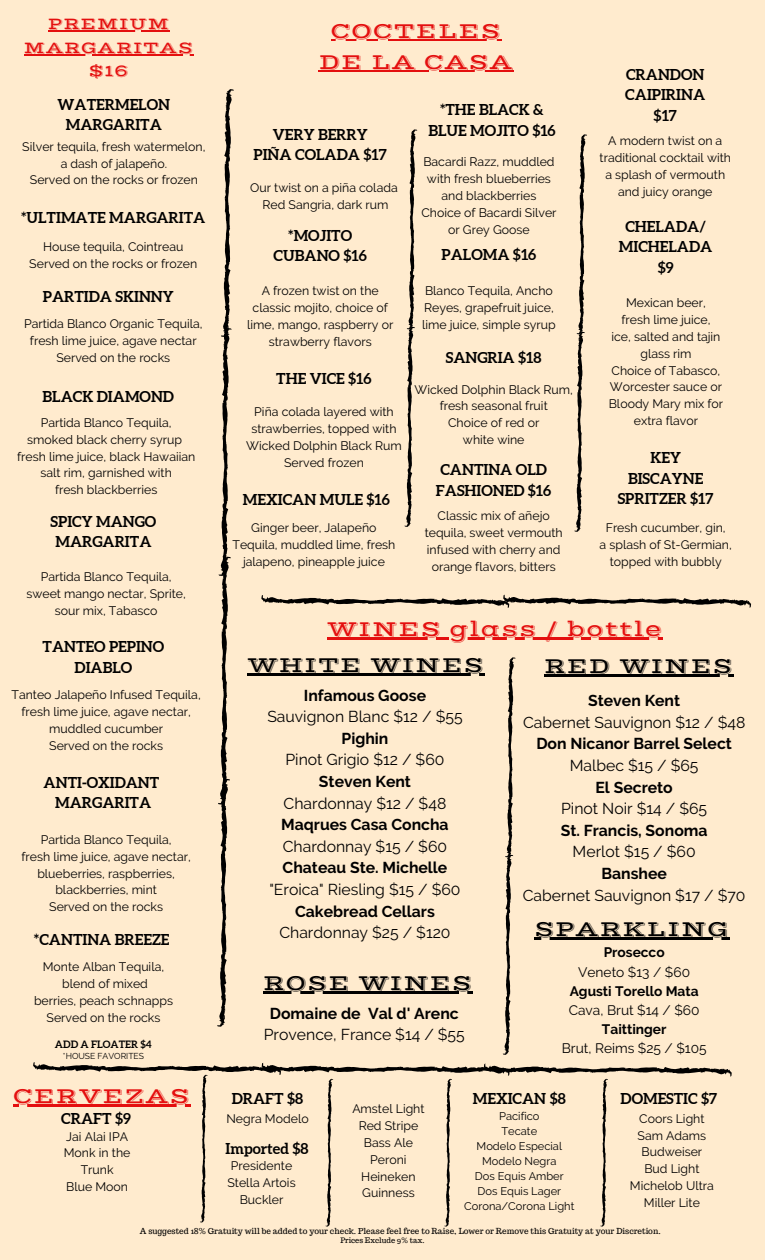
<style>
.page{position:relative;width:765px;height:1260px;background:#ffebce}
.page>*{position:absolute;margin:0;border:0;box-sizing:border-box;transform-origin:0 0}
.t1{font:22.5px/31.1px "Vast Shadow";letter-spacing:.04em;color:#e40f0f;text-align:center}
.t2{font:22.5px "Vast Shadow";letter-spacing:.04em;color:#000}
.t3{font:17px/23.5px "Vast Shadow";letter-spacing:.04em;color:#e40f0f;text-align:center}
.t4{font:15.75px "Raleway";color:#000}
.t5{font:700 15.75px "Raleway";color:#000}
.t6{font:700 15px/20.6px "Aleo";color:#000;text-align:center}
.t7{font:13.75px "Raleway";color:#000}
.t8{font:700 13.75px "Raleway";color:#000}
.t9{font:12.38px/16.9px "Raleway";color:#000;text-align:center}
.t10{font:11.12px/15px "Raleway";color:#000;text-align:center}
.t11{font:700 10.12px "Aleo";color:#000}
.t12{font:8.62px "Raleway";color:#000}
.t13{font:8.12px "Trocchi";color:#000}
.t14{font:7.5px "Trocchi";color:#000}
</style>
<div class="page">
<hr style="left:327px;top:637px;width:336px;height:2px;background:#e40f0f">
<hr style="left:48px;top:30px;width:122px;height:2px;background:#e40f0f">
<hr style="left:24px;top:54px;width:170px;height:1px;background:#e40f0f">
<hr style="left:13px;top:1104px;width:178px;height:2px;background:#e40f0f">
<svg style="left:33px;top:1062px;width:699px;height:165px"></svg>
<svg style="left:217px;top:89px;width:17px;height:938px"></svg>
<hr style="left:247px;top:674px;width:238px;height:2px;background:#000">
<hr style="left:263px;top:992px;width:210px;height:2px;background:#000">
<svg style="left:503px;top:657px;width:13px;height:398px"></svg>
<hr style="left:544px;top:674px;width:190px;height:2px;background:#000">
<hr style="left:534px;top:937px;width:196px;height:3px;background:#000">
<svg style="left:261px;top:595px;width:490px;height:13px"></svg>
<hr style="left:331px;top:39px;width:171px;height:2px;background:#e40f0f">
<hr style="left:319px;top:70px;width:195px;height:2px;background:#e40f0f">
<svg style="left:404px;top:129px;width:13px;height:398px"></svg>
<svg style="left:574px;top:134px;width:13px;height:398px"></svg>
<h2 class="t3" style="left:24px;top:13px;width:171px">PREMIUM<br>MARGARITAS $16</h2>
<p class="t6" style="left:58px;top:94px;width:114px">WATERMELON<br>MARGARITA</p>
<p class="t9" style="left:22px;top:138px;width:185px">Silver tequila, fresh watermelon, a dash of jalapeño.<br>Served on the rocks or frozen</p>
<p class="t6" style="left:21px;top:207px;width:186px">*ULTIMATE MARGARITA</p>
<p class="t9" style="left:29px;top:238px;width:170px">House tequila, Cointreau<br>Served on the rocks or frozen</p>
<p class="t6" style="left:43px;top:286px;width:132px">PARTIDA SKINNY</p>
<p class="t9" style="left:24px;top:315px;width:180px">Partida Blanco Organic Tequila, fresh lime juice, agave nectar<br>Served on the rocks</p>
<p class="t6" style="left:43px;top:386px;width:133px">BLACK DIAMOND</p>
<p class="t9" style="left:17px;top:414px;width:180px">Partida Blanco Tequila, smoked black cherry syrup fresh lime juice, black Hawaiian salt rim, garnished with<br>fresh blackberries</p>
<p class="t6" style="left:51px;top:511px;width:107px">SPICY MANGO<br>MARGARITA</p>
<p class="t9" style="left:26px;top:569px;width:161px">Partida Blanco Tequila, sweet mango nectar, Sprite, sour mix, Tabasco</p>
<p class="t6" style="left:43px;top:636px;width:123px">TANTEO PEPINO<br>DIABLO</p>
<p class="t9" style="left:12px;top:687px;width:191px">Tanteo Jalapeño Infused Tequila, fresh lime juice, agave nectar, muddled cucumber<br>Served on the rocks</p>
<p class="t6" style="left:44px;top:772px;width:117px">ANTI-OXIDANT<br>MARGARITA</p>
<p class="t9" style="left:21px;top:831px;width:171px">Partida Blanco Tequila,<br>fresh lime juice, agave nectar, blueberries, raspberries, blackberries, mint<br>Served on the rocks</p>
<p class="t6" style="left:34px;top:929px;width:137px">*CANTINA BREEZE</p>
<p class="t9" style="left:34px;top:958px;width:140px">Monte Alban Tequila, blend of mixed<br>berries, peach schnapps<br>Served on the rocks</p>
<p class="t11" style="left:55px;top:1039px;width:98px">ADD A FLOATER $4</p>
<p class="t12" style="left:63px;top:1051px;width:83px">*HOUSE FAVORITES</p>
<h1 class="t1" style="left:319px;top:16px;width:196px">COCTELES<br>DE LA CASA</h1>
<p class="t6" style="left:254px;top:124px;width:135px">VERY BERRY<br>PIÑA COLADA $17</p>
<p class="t9" style="left:250px;top:179px;width:149px">Our twist on a piña colada<br>Red Sangria, dark rum</p>
<p class="t6" style="left:274px;top:225px;width:95px">*MOJITO<br>CUBANO $16</p>
<p class="t9" style="left:247px;top:282px;width:148px">A frozen twist on the classic mojito, choice of lime, mango, raspberry or strawberry flavors</p>
<p class="t6" style="left:276px;top:368px;width:97px">THE VICE $16</p>
<p class="t9" style="left:246px;top:404px;width:157px">Piña colada layered with strawberries, topped with<br>Wicked Dolphin Black Rum<br>Served frozen</p>
<p class="t6" style="left:243px;top:489px;width:148px">MEXICAN MULE $16</p>
<p class="t9" style="left:232px;top:519px;width:164px">Ginger beer, Jalapeño<br>Tequila, muddled lime, fresh jalapeno, pineapple juice</p>
<p class="t6" style="left:428px;top:99px;width:129px">*THE BLACK &amp;<br>BLUE MOJITO $16</p>
<p class="t9" style="left:421px;top:153px;width:137px">Bacardi Razz, muddled with fresh blueberries and blackberries<br>Choice of Bacardi Silver or Grey Goose</p>
<p class="t6" style="left:442px;top:244px;width:96px">PALOMA $16</p>
<p class="t9" style="left:422px;top:282px;width:135px;text-align:left">Blanco Tequila, Ancho<br>Reyes, grapefruit juice, lime juice, simple syrup</p>
<p class="t6" style="left:446px;top:347px;width:97px">SANGRIA $18</p>
<p class="t9" style="left:415px;top:381px;width:160px">Wicked Dolphin Black Rum, fresh seasonal fruit<br>Choice of red or<br>white wine</p>
<p class="t6" style="left:436px;top:459px;width:117px;text-align:left">CANTINA OLD<br>FASHIONED $16</p>
<p class="t9" style="left:425px;top:508px;width:140px">Classic mix of añejo tequila, sweet vermouth infused with cherry and orange flavors, bitters</p>
<p class="t6" style="left:625px;top:64px;width:81px">CRANDON<br>CAIPIRINA $17</p>
<p class="t9" style="left:600px;top:132px;width:133px">A modern twist on a traditional cocktail with a splash of vermouth and juicy orange</p>
<p class="t6" style="left:619px;top:216px;width:95px">CHELADA/<br>MICHELADA $9</p>
<p class="t9" style="left:609px;top:294px;width:116px">Mexican beer,<br>fresh lime juice,<br>ice, salted and tajin glass rim<br>Choice of Tabasco,<br>Worcester sauce or<br>Bloody Mary mix for extra flavor</p>
<p class="t6" style="left:618px;top:447px;width:97px">KEY<br>BISCAYNE<br>SPRITZER $17</p>
<p class="t9" style="left:600px;top:519px;width:134px">Fresh cucumber, gin,<br>a splash of St-Germian, topped with bubbly</p>
<h1 class="t1" style="left:327px;top:614px;width:337px">WINES glass / bottle</h1>
<h1 class="t2" style="left:247px;top:652px;width:238px">WHITE WINES</h1>
<p class="t5" style="left:304px;top:686px;width:124px">Infamous Goose</p>
<p class="t4" style="left:267px;top:708px;width:197px">Sauvignon Blanc $12 / $55</p>
<p class="t5" style="left:342px;top:729px;width:48px">Pighin</p>
<p class="t4" style="left:285px;top:751px;width:161px">Pinot Grigio $12 / $60</p>
<p class="t5" style="left:319px;top:772px;width:94px">Steven Kent</p>
<p class="t4" style="left:284px;top:794px;width:164px">Chardonnay $12 / $48</p>
<p class="t5" style="left:281px;top:815px;width:169px">Maqrues Casa Concha</p>
<p class="t4" style="left:283px;top:837px;width:166px">Chardonnay $15 / $60</p>
<p class="t5" style="left:283px;top:859px;width:166px">Chateau Ste. Michelle</p>
<p class="t4" style="left:269px;top:880px;width:193px">"Eroica" Riesling $15 / $60</p>
<p class="t5" style="left:295px;top:902px;width:141px">Cakebread Cellars</p>
<p class="t4" style="left:279px;top:923px;width:173px">Chardonnay $25 / $120</p>
<h1 class="t2" style="left:263px;top:970px;width:210px">ROSE WINES</h1>
<p class="t5" style="left:270px;top:1004px;width:190px">Domaine de Val d' Arenc</p>
<p class="t4" style="left:264px;top:1025px;width:202px">Provence, France $14 / $55</p>
<h1 class="t2" style="left:544px;top:652px;width:190px">RED WINES</h1>
<p class="t5" style="left:588px;top:692px;width:94px">Steven Kent</p>
<p class="t4" style="left:523px;top:713px;width:224px">Cabernet Sauvignon $12 / $48</p>
<p class="t5" style="left:536px;top:735px;width:197px">Don Nicanor Barrel Select</p>
<p class="t4" style="left:570px;top:756px;width:130px">Malbec $15 / $65</p>
<p class="t5" style="left:596px;top:778px;width:79px">El Secreto</p>
<p class="t4" style="left:561px;top:799px;width:148px">Pinot Noir $14 / $65</p>
<p class="t5" style="left:561px;top:821px;width:148px">St. Francis, Sonoma</p>
<p class="t4" style="left:573px;top:843px;width:125px">Merlot $15 / $60</p>
<p class="t5" style="left:601px;top:864px;width:67px">Banshee</p>
<p class="t4" style="left:523px;top:886px;width:224px">Cabernet Sauvignon $17 / $70</p>
<h1 class="t2" style="left:534px;top:915px;width:196px">SPARKLING</h1>
<p class="t8" style="left:604px;top:944px;width:63px">Prosecco</p>
<p class="t7" style="left:578px;top:964px;width:113px">Veneto $13 / $60</p>
<p class="t8" style="left:570px;top:983px;width:130px">Agusti Torello Mata</p>
<p class="t7" style="left:569px;top:1002px;width:132px">Cava, Brut $14 / $60</p>
<p class="t8" style="left:602px;top:1021px;width:66px">Taittinger</p>
<p class="t7" style="left:562px;top:1040px;width:146px">Brut, Reims $25 / $105</p>
<h1 class="t1" style="left:13px;top:1081px;width:178px">CERVEZAS</h1>
<p class="t6" style="left:473px;top:1088px;width:94px">MEXICAN $8</p>
<p class="t6" style="left:621px;top:1088px;width:98px">DOMESTIC $7</p>
<p class="t6" style="left:232px;top:1088px;width:73px">DRAFT $8</p>
<p class="t9" style="left:226px;top:1110px;width:84px">Negra Modelo</p>
<p class="t6" style="left:226px;top:1138px;width:84px">Imported $8</p>
<p class="t9" style="left:352px;top:1100px;width:74px">Amstel Light<br>Red Stripe<br>Bass Ale<br>Peroni<br>Heineken<br>Guinness</p>
<p class="t10" style="left:464px;top:1109px;width:112px">Pacifico<br>Tecate<br>Modelo Especial<br>Modelo Negra<br>Dos Equis Amber<br>Dos Equis Lager<br>Corona/Corona Light</p>
<p class="t9" style="left:630px;top:1110px;width:85px">Coors Light<br>Sam Adams<br>Budweiser<br>Bud Light<br>Michelob Ultra<br>Miller Lite</p>
<p class="t14" style="left:340px;top:1235px;width:86px">Prices Exclude 9% tax.</p>
<p class="t6" style="left:61px;top:1108px;width:71px">CRAFT $9</p>
<p class="t9" style="left:64px;top:1128px;width:68px">Jai Alai IPA<br>Monk in the<br>Trunk<br>Blue Moon</p>
<p class="t9" style="left:227px;top:1157px;width:70px">Presidente<br>Stella Artois<br>Buckler</p>
<p class="t13" style="left:140px;top:1226px;width:522px">A suggested 18% Gratuity will be added to your check. Please feel free to Raise, Lower or Remove this Gratuity at your Discretion.</p>
</div>
